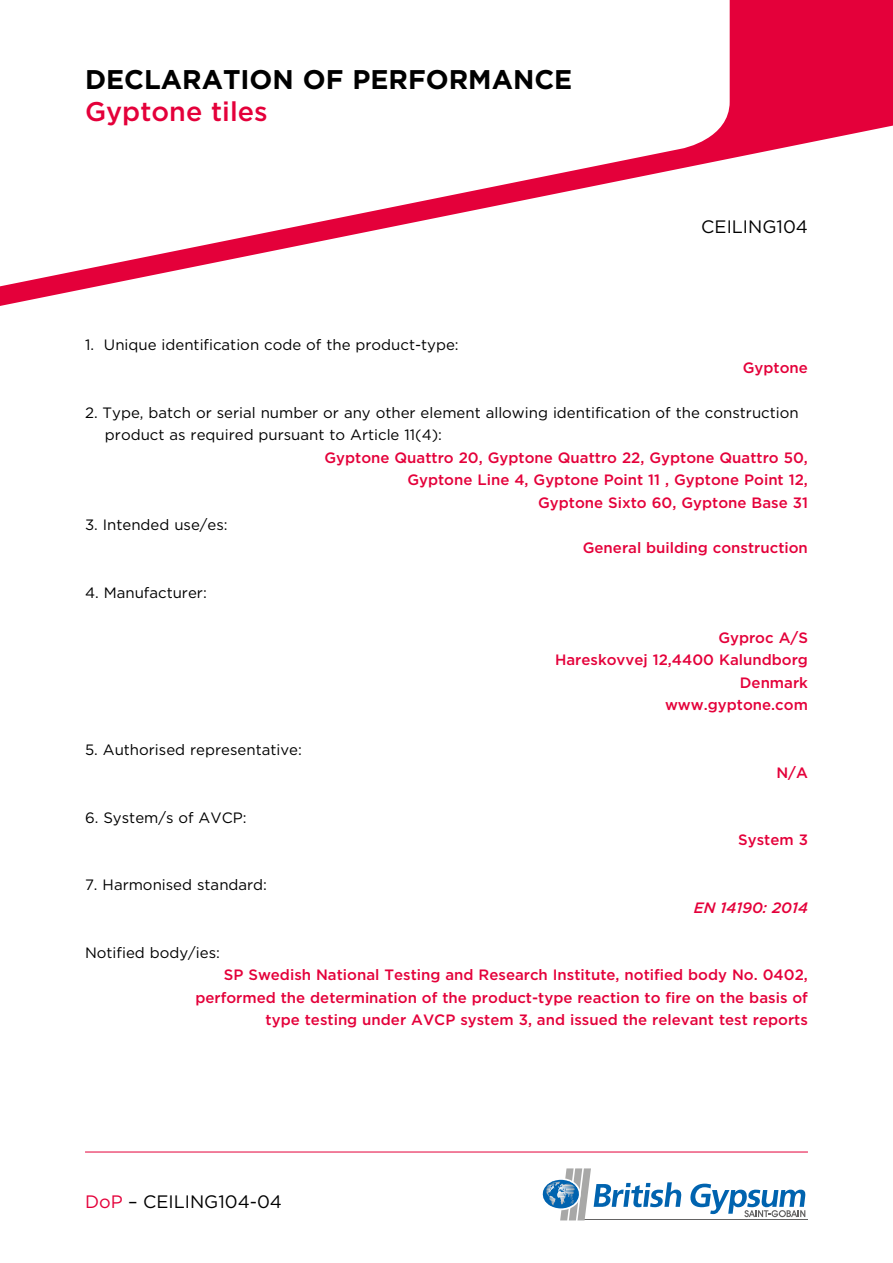
<style>
.page{position:relative;width:893px;height:1263px;background:#fff}
.page>*{position:absolute;margin:0;border:0;box-sizing:border-box;transform-origin:0 0}
.t1{font:700 27px "Gotham";color:#000}
.t2{font:500 27px "Gotham";color:#e4003a}
.t3{font:18px "Gotham";color:#000}
.t4{font:500 15px/22.5px "Gotham";color:#e4003a;text-align:right}
.t5{font:15px/22.5px "Gotham";color:#000}
.t6{font:italic 500 15px "Gotham";color:#e4003a}
.s1{color:#e4003a}
</style>
<div class="page">
<svg style="left:0;top:0;width:893px;height:306px"></svg>
<svg style="left:0;top:0;width:730px;height:289px"></svg>
<hr style="left:585px;top:1219px;width:223px;height:1px;background:#646363">
<svg style="left:690px;top:1183px;width:116px;height:34px"></svg>
<svg style="left:543px;top:1168px;width:139px;height:52px"></svg>
<hr style="left:85px;top:1152px;width:723px;height:1px;background:#e4003a">
<h1 class="t1" style="left:85px;top:61px;width:489px">DECLARATION OF PERFORMANCE</h1>
<h1 class="t2" style="left:85px;top:94px;width:184px">Gyptone tiles</h1>
<p class="t5" style="left:85px;top:333px;width:375px">1. Unique identification code of the product-type:</p>
<p class="t3" style="left:701px;top:215px;width:108px">CEILING104</p>
<p class="t4" style="left:743px;top:356px;width:67px">Gyptone</p>
<p class="t5" style="left:105px;top:401px;width:695px;text-indent:-20px">2. Type, batch or serial number or any other element allowing identification of the construction product as required pursuant to Article 11(4):</p>
<p class="t4" style="left:324px;top:446px;width:485px">Gyptone Quattro 20, Gyptone Quattro 22, Gyptone Quattro 50,<br>Gyptone Line 4, Gyptone Point 11 , Gyptone Point 12,<br>Gyptone Sixto 60, Gyptone Base 31</p>
<p class="t5" style="left:85px;top:513px;width:144px">3. Intended use/es:</p>
<p class="t4" style="left:583px;top:536px;width:227px">General building construction</p>
<p class="t5" style="left:85px;top:581px;width:123px">4. Manufacturer:</p>
<p class="t4" style="left:555px;top:626px;width:254px">Gyproc A/S<br>Hareskovvej 12,4400 Kalundborg<br>Denmark<br>www.gyptone.com</p>
<p class="t5" style="left:85px;top:738px;width:218px">5. Authorised representative:</p>
<p class="t4" style="left:776px;top:761px;width:33px">N/A</p>
<p class="t5" style="left:85px;top:806px;width:163px">6. System/s of AVCP:</p>
<p class="t4" style="left:738px;top:828px;width:71px">System 3</p>
<p class="t5" style="left:85px;top:873px;width:184px">7. Harmonised standard:</p>
<p class="t6" style="left:694px;top:897px;width:116px">EN 14190: 2014</p>
<p class="t5" style="left:85px;top:941px;width:136px">Notified body/ies:</p>
<p class="t4" style="left:195px;top:963px;width:614px">SP Swedish National Testing and Research Institute, notified body No. 0402, performed the determination of the product-type reaction to fire on the basis of type testing under AVCP system 3, and issued the relevant test reports</p>
<p class="t3" style="left:85px;top:1190px;width:199px"><span class="s1">DoP</span> – CEILING104-04</p>
</div>
